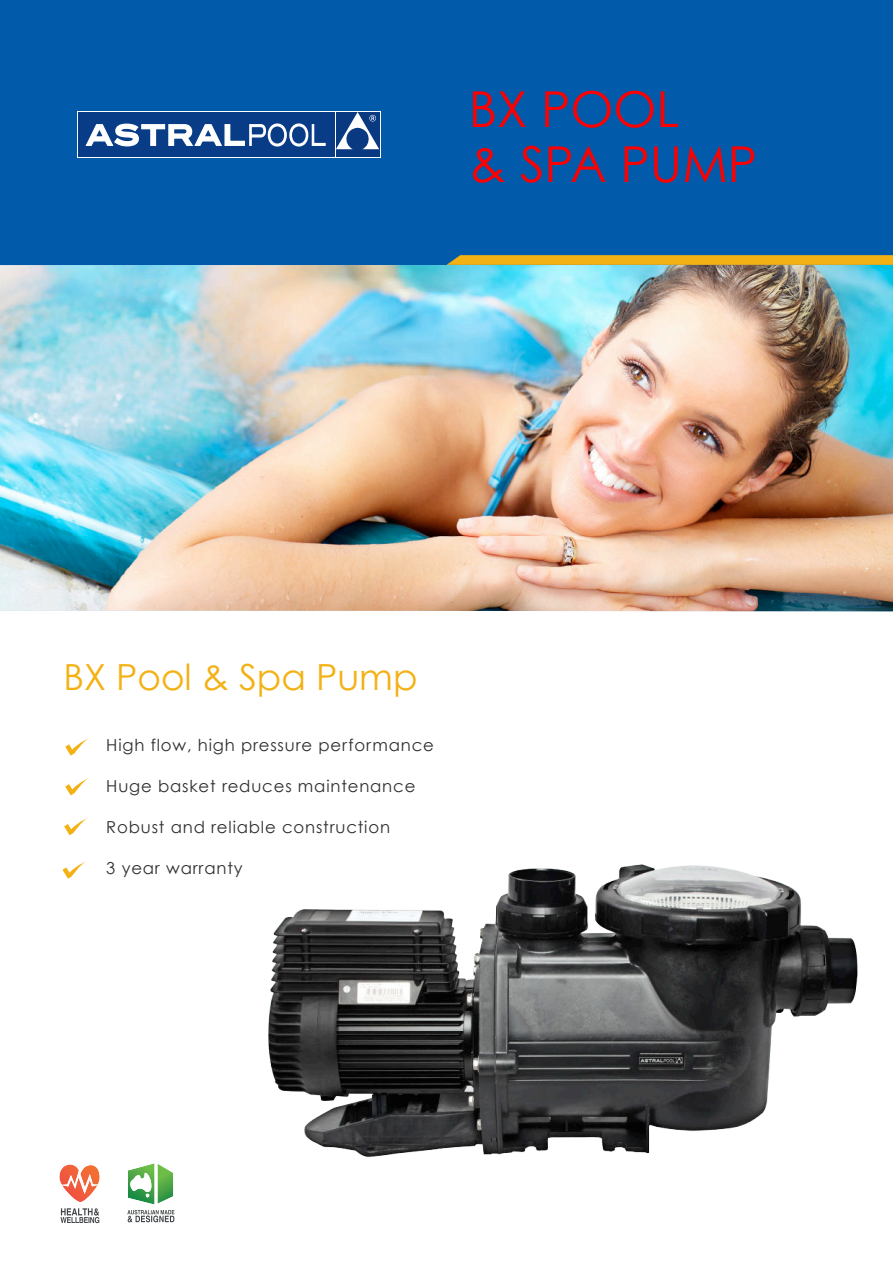
<style>
.page{position:relative;width:893px;height:1263px;background:#fff}
.page>*{position:absolute;margin:0;border:0;box-sizing:border-box;transform-origin:0 0}
.t1{font:49.5px/55.5px "Century Gothic";color:#f00}
.t2{font:36px "Century Gothic";color:#f4b114}
.t3{font:16.5px "Century Gothic";letter-spacing:.05em;color:#312f30}
</style>
<div class="page">
<div style="left:0;top:0;width:893px;height:601px;background:#015aaa"></div>
<img style="left:0;top:265px;width:893px;height:346px">
<svg style="left:63px;top:861px;width:23px;height:18px"></svg>
<svg style="left:65px;top:738px;width:24px;height:18px"></svg>
<svg style="left:65px;top:778px;width:24px;height:17px"></svg>
<svg style="left:64px;top:818px;width:24px;height:17px"></svg>
<svg style="left:446px;top:255px;width:447px;height:10px;background:#e9ad1a"></svg>
<svg style="left:59px;top:1164px;width:41px;height:38px"></svg>
<svg style="left:60px;top:1208px;width:39px;height:15px"></svg>
<svg style="left:128px;top:1163px;width:45px;height:41px"></svg>
<svg style="left:127px;top:1210px;width:47px;height:12px"></svg>
<img style="left:268px;top:864px;width:590px;height:294px">
<div style="left:77px;top:111px;width:303px;height:47px;background:#fff"></div>
<div style="left:78px;top:112px;width:257px;height:45px;background:#083c86"></div>
<div style="left:336px;top:112px;width:43px;height:45px;background:#083981"></div>
<svg style="left:336px;top:112px;width:43px;height:37px"></svg>
<svg style="left:85px;top:123px;width:241px;height:24px"></svg>
<h1 class="t1" style="left:469px;top:86px;width:290px">BX Pool<br>&amp; SPa PumP</h1>
<h2 class="t2" style="left:64px;top:663px;width:355px">BX Pool &amp; Spa Pump</h2>
<p class="t3" style="left:106px;top:738px;width:329px">High flow, high pressure performance</p>
<p class="t3" style="left:106px;top:779px;width:311px">Huge basket reduces maintenance</p>
<p class="t3" style="left:106px;top:820px;width:285px">Robust and reliable construction</p>
<p class="t3" style="left:106px;top:861px;width:138px">3 year warranty</p>
</div>
